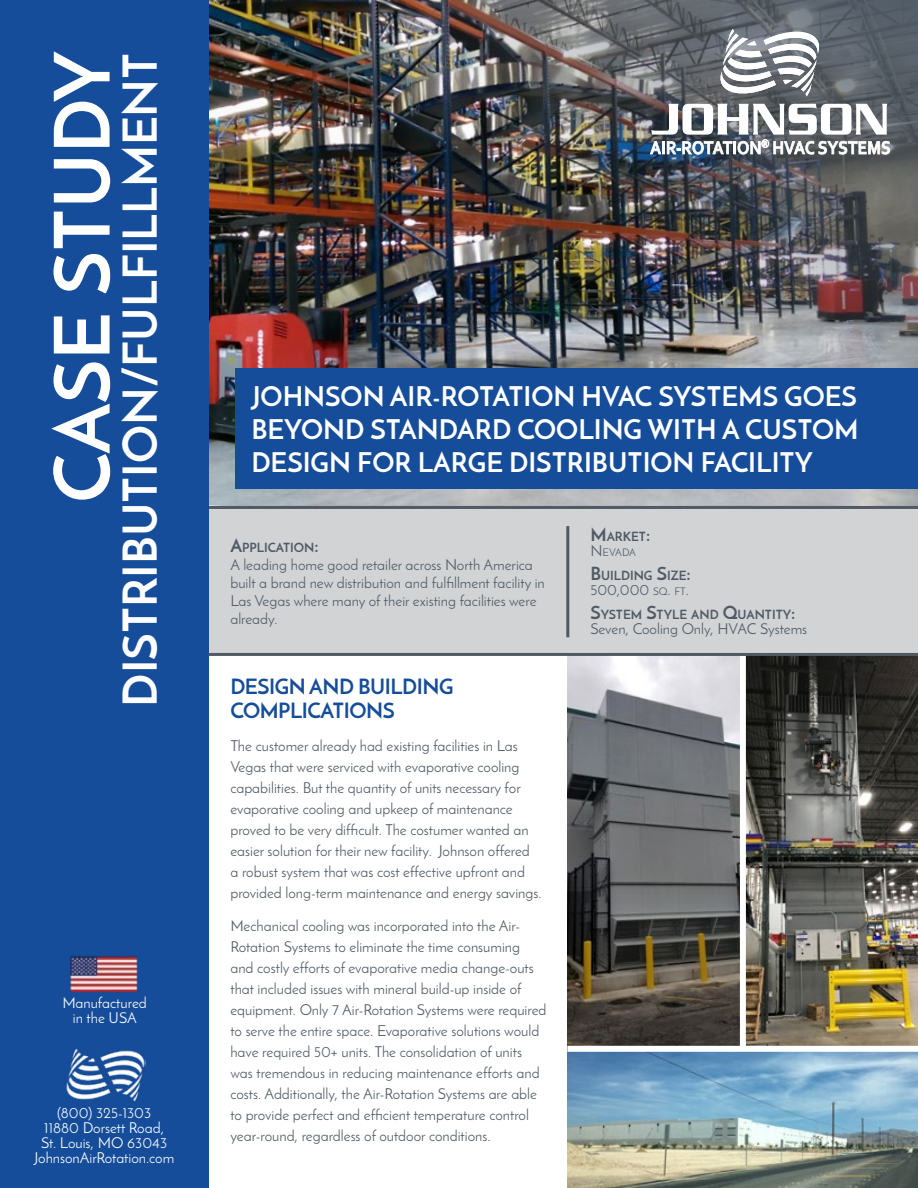
<style>
.page{position:relative;width:918px;height:1188px;background:#fff}
.page>*{position:absolute;margin:0;border:0;box-sizing:border-box;transform-origin:0 0}
.t1{font:700 76.5px "Josefin Sans";color:#fff}
.t2{font:700 46.5px "Josefin Sans";color:#fff}
.t3{font:700 27px/33px "Josefin Sans";color:#fff;text-align:justify}
.t4{font:700 21px/24px "Josefin Sans";letter-spacing:-.02em;color:#154d9a}
.t5{font:15px/21px "Josefin Sans";color:#4f5a65}
.t6{font:15px/15px "Josefin Sans";color:#fff;text-align:center}
.t7{font:15px "Josefin Sans";color:#4f5a65}
.t8{font:700 12.6px "Josefin Sans";color:#4f5a65}
.t9{font:10.5px "Josefin Sans";letter-spacing:-.01em;color:#4f5a65}
.s1{font-size:18px}
.s2{font-size:15px}
.s3{font-size:10.5px}
</style>
<div class="page">
<img style="left:567px;top:656px;width:351px;height:532px">
<div style="left:567px;top:1046px;width:351px;height:6px;background:#fff"></div>
<div style="left:740px;top:653px;width:6px;height:396px;background:#fff"></div>
<img style="left:208px;top:0;width:121px;height:506px">
<div style="left:204px;top:506px;width:714px;height:148px;background:#d1d3d5"></div>
<hr style="left:208px;top:506px;width:710px;height:3px;background:#4f5a65">
<hr style="left:566px;top:526px;width:3px;height:111px;background:#4f5a65">
<div style="left:0;top:0;width:208px;height:1188px;background:#154d9a"></div>
<img style="left:70px;top:956px;width:68px;height:37px">
<img style="left:66px;top:1048px;width:79px;height:54px">
<img style="left:329px;top:0;width:589px;height:506px">
<svg style="left:720px;top:29px;width:100px;height:68px"></svg>
<svg style="left:650px;top:104px;width:240px;height:51px"></svg>
<div style="left:236px;top:369px;width:682px;height:120px;background:#154d9a"></div>
<hr style="left:208px;top:653px;width:710px;height:3px;background:#4f5a65">
<h1 class="t1" style="left:35px;top:503px;width:453px;rotate:-90deg">CASE STUDY</h1>
<h2 class="t2" style="left:111px;top:707px;width:655px;rotate:-90deg">DISTRIBUTION/FULFILLMENT</h2>
<p class="t6" style="left:62px;top:995px;width:86px">Manufactured in the USA</p>
<p class="t6" style="left:34px;top:1105px;width:142px">(800) 325-1303<br>11880 Dorsett Road,<br>St. Louis, MO 63043<br>JohnsonAirRotation.com</p>
<h3 class="t3" style="left:251px;top:380px;width:609px">JOHNSON AIR-ROTATION HVAC SYSTEMS GOES BEYOND STANDARD COOLING WITH A CUSTOM DESIGN FOR LARGE DISTRIBUTION FACILITY</h3>
<p class="t8" style="left:230px;top:540px;width:90px"><span class="s1">A</span>PPLICATION<span class="s1">:</span></p>
<p class="t5" style="left:230px;top:556px;width:316px;line-height:18px">A leading home good retailer across North America built a brand new distribution and fulfillment facility in Las Vegas where many of their existing facilities were already.</p>
<h3 class="t4" style="left:230px;top:675px;width:225px">DESIGN AND BUILDING<br>COMPLICATIONS</h3>
<p class="t5" style="left:230px;top:736px;width:313px">The customer already had existing facilities in Las Vegas that were serviced with evaporative cooling capabilities. But the quantity of units necessary for evaporative cooling and upkeep of maintenance proved to be very difficult. The costumer wanted an easier solution for their new facility. Johnson offered a robust system that was cost effective upfront and provided long-term maintenance and energy savings.</p>
<p class="t5" style="left:230px;top:916px;width:318px">Mechanical cooling was incorporated into the Air-Rotation Systems to eliminate the time consuming and costly efforts of evaporative media change-outs that included issues with mineral build-up inside of equipment. Only 7 Air-Rotation Systems were required to serve the entire space. Evaporative solutions would have required 50+ units. The consolidation of units was tremendous in reducing maintenance efforts and costs. Additionally, the Air-Rotation Systems are able to provide perfect and efficient temperature control year-round, regardless of outdoor conditions.</p>
<p class="t8" style="left:590px;top:528px;width:61px"><span class="s1">M</span>ARKET<span class="s1">:</span></p>
<p class="t9" style="left:590px;top:546px;width:47px"><span class="s2">N</span>EVADA</p>
<p class="t8" style="left:590px;top:567px;width:102px"><span class="s1">B</span>UILDING <span class="s1">S</span>IZE<span class="s1">:</span></p>
<p class="t7" style="left:590px;top:580px;width:100px">500,000 <span class="s3">SQ</span>. <span class="s3">FT</span>.</p>
<p class="t8" style="left:590px;top:606px;width:206px"><span class="s1">S</span>YSTEM <span class="s1">S</span>TYLE AND <span class="s1">Q</span>UANTITY<span class="s1">:</span></p>
<p class="t5" style="left:590px;top:618px;width:218px">Seven, Cooling Only, HVAC Systems</p>
</div>
